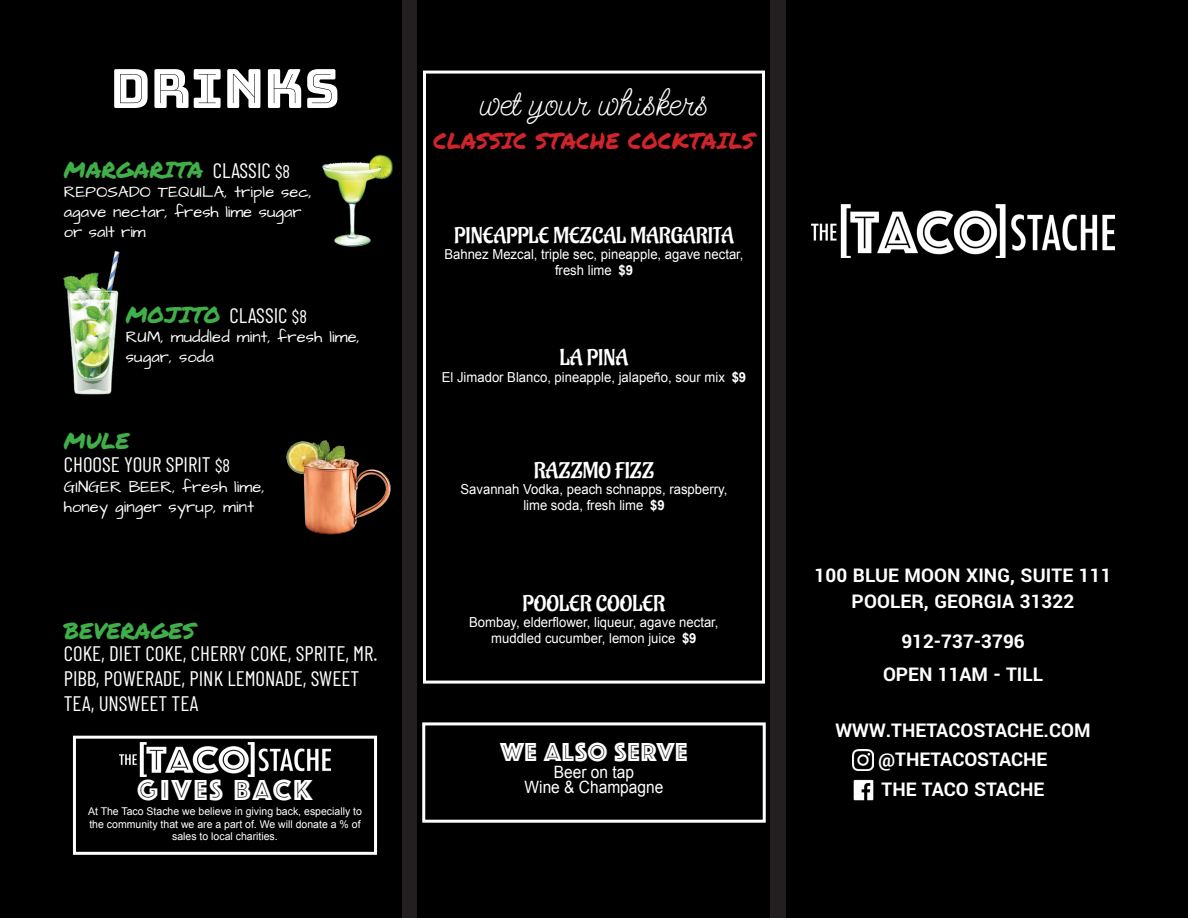
<style>
.page{position:relative;width:1188px;height:918px;background:#000}
.page>*{position:absolute;margin:0;border:0;box-sizing:border-box;transform-origin:0 0}
.t1{font:54px "Bungee Inline";color:#fff}
.t2{font:36px "Send Flowers";color:#fff}
.t3{font:30px "Phosphate Inline";letter-spacing:.08em;color:#fff}
.t4{font:27px "Phosphate Inline";letter-spacing:.03em;color:#fff}
.t5{font:22.5px "Aladin";color:#fff}
.t6{font:22.5px "Permanent Marker";color:#40ae49}
.t7{font:22.5px "Permanent Marker";letter-spacing:.02em;color:#d1232a;scale:.96 1}
.t8{font:700 21px/25.2px "Yantramanav";color:#fff;text-align:center}
.t9{font:21px/25.2px "Barlow Condensed";color:#fff}
.t10{font:16.95px/15px "Arial";color:#fff;text-align:center;scale:.91 1}
.t11{font:16.5px/19.8px "Architects Daughter";letter-spacing:.01em;color:#fff}
.t12{font:13.8px/16.2px "Arial";color:#fff;text-align:center;scale:.95 1}
.t13{font:10.65px/12.6px "Arial";color:#fff;text-align:center}
.s1{font-family:"Barlow Condensed";font-size:21px;color:#fff}
.s2{font-family:"Barlow Condensed";font-size:18px;color:#fff}
.s3{font-family:"Permanent Marker";font-size:22.5px;color:#40ae49}
.s4{font-size:18px}
.s5{font-weight:700}
</style>
<div class="page">
<div style="left:423px;top:71px;width:342px;height:613px;border:3px solid #fff"></div>
<div style="left:422px;top:722px;width:344px;height:101px;border:3px solid #fff"></div>
<div style="left:73px;top:736px;width:304px;height:119px;border:3px solid #fff"></div>
<img style="left:322px;top:154px;width:71px;height:93px">
<img style="left:63px;top:251px;width:57px;height:144px">
<img style="left:286px;top:440px;width:105px;height:95px">
<div style="left:402px;top:0;width:15px;height:918px;background:#231f20"></div>
<div style="left:771px;top:0;width:15px;height:918px;background:#231f20"></div>
<img style="left:812px;top:204px;width:302px;height:54px">
<img style="left:119px;top:743px;width:212px;height:34px">
<img style="left:853px;top:750px;width:21px;height:21px">
<img style="left:853px;top:779px;width:21px;height:22px">
<p class="t1" style="left:110px;top:58px;width:231px">DRINKS</p>
<p class="t6" style="left:64px;top:153px;width:228px">MARGARITA <span class="s1">CLASSIC</span> <span class="s2">$8</span></p>
<p class="t11" style="left:64px;top:183px;width:250px">REPOSADO TEQUILA, triple sec, agave nectar, fresh lime sugar or salt rim</p>
<p class="t9" style="left:126px;top:301px;width:183px"><span class="s3">MOJITO</span> CLASSIC <span class="s4">$8</span></p>
<p class="t11" style="left:126px;top:328px;width:236px">RUM, muddled mint, fresh lime, sugar, soda</p>
<p class="t6" style="left:64px;top:424px;width:67px">MULE</p>
<p class="t9" style="left:64px;top:451px;width:168px">CHOOSE YOUR SPIRIT <span class="s4">$8</span></p>
<p class="t11" style="left:64px;top:478px;width:202px">GINGER BEER, fresh lime, honey ginger syrup, mint</p>
<p class="t6" style="left:64px;top:614px;width:133px">BEVERAGES</p>
<p class="t9" style="left:64px;top:639px;width:315px">COKE, DIET COKE, CHERRY COKE, SPRITE, MR.<br>PIBB, POWERADE, PINK LEMONADE, SWEET<br>TEA, UNSWEET TEA</p>
<p class="t3" style="left:137px;top:769px;width:177px">GIVES BACK</p>
<p class="t13" style="left:88px;top:805px;width:275px">At The Taco Stache we believe in giving back, especially to the community that we are a part of. We will donate a % of sales to local charities.</p>
<p class="t2" style="left:480px;top:76px;width:230px">wet your whiskers</p>
<p class="t7" style="left:433px;top:124px;width:336px">CLASSIC STACHE COCKTAILS</p>
<p class="t5" style="left:454px;top:222px;width:281px">PINEAPPLE MEZCAL MARGARITA</p>
<p class="t12" style="left:444px;top:246px;width:316px">Bahnez Mezcal, triple sec, pineapple, agave nectar, fresh lime <span class="s5">$9</span></p>
<p class="t5" style="left:560px;top:345px;width:70px">LA PINA</p>
<p class="t12" style="left:442px;top:369px;width:322px">El Jimador Blanco, pineapple, jalapeño, sour mix <span class="s5">$9</span></p>
<p class="t5" style="left:534px;top:458px;width:122px">RAZZMO FIZZ</p>
<p class="t12" style="left:461px;top:481px;width:282px">Savannah Vodka, peach schnapps, raspberry, lime soda, fresh lime <span class="s5">$9</span></p>
<p class="t5" style="left:523px;top:591px;width:144px">POOLER COOLER</p>
<p class="t12" style="left:469px;top:614px;width:264px">Bombay, elderflower, liqueur, agave nectar, muddled cucumber, lemon juice <span class="s5">$9</span></p>
<p class="t4" style="left:500px;top:733px;width:189px">WE ALSO SERVE</p>
<p class="t10" style="left:525px;top:764px;width:154px">Beer on tap<br>Wine &amp; Champagne</p>
<p class="t8" style="left:815px;top:564px;width:299px">100 BLUE MOON XING, SUITE 111<br>POOLER, GEORGIA 31322</p>
<p class="t8" style="left:901px;top:629px;width:125px">912-737-3796</p>
<p class="t8" style="left:883px;top:662px;width:161px">OPEN 11AM - TILL</p>
<p class="t8" style="left:835px;top:718px;width:257px">WWW.THETACOSTACHE.COM</p>
<p class="t8" style="left:878px;top:748px;width:171px">@THETACOSTACHE</p>
<p class="t8" style="left:882px;top:777px;width:164px">THE TACO STACHE</p>
</div>
